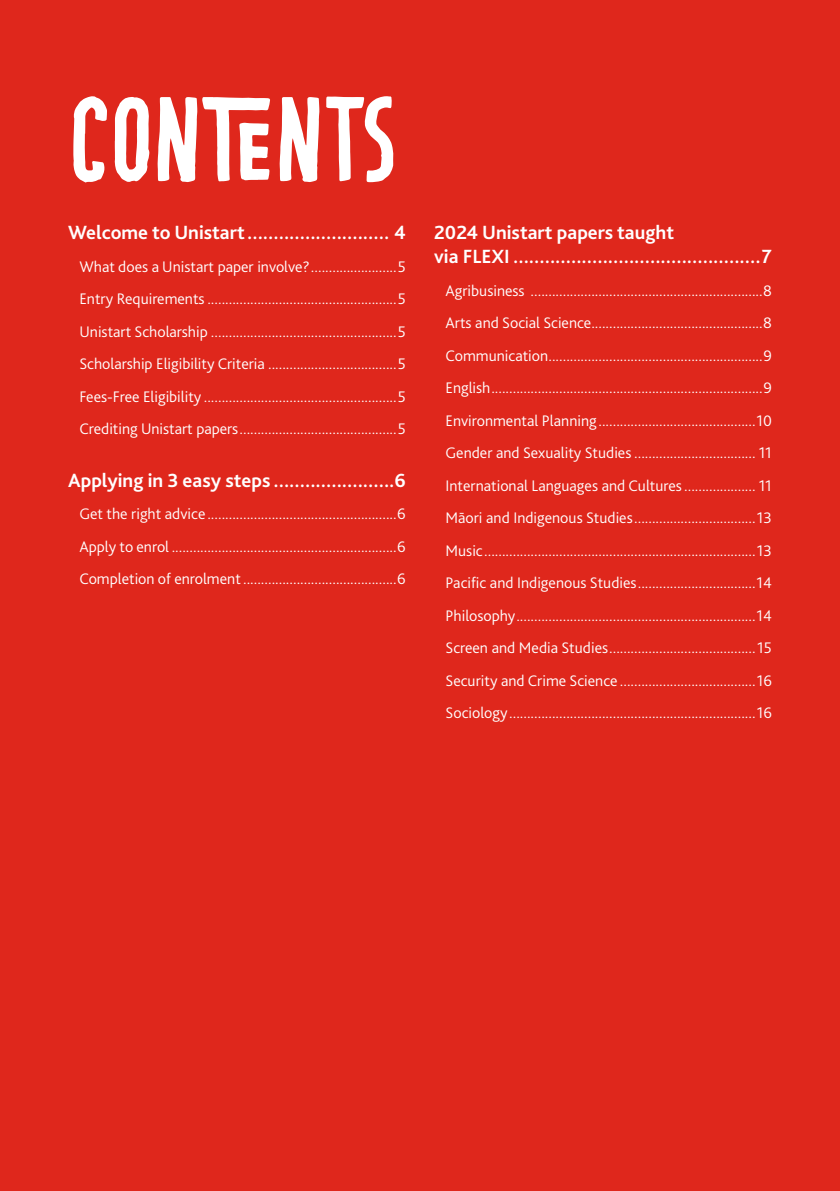
<style>
.page{position:relative;width:840px;height:1191px;background:#fff}
.page>*{position:absolute;margin:0;border:0;box-sizing:border-box;transform-origin:0 0}
.t1{font:120px "Bozzolini";color:#fff}
.t2{font:700 20px/24px "Bliss Pro";color:#fff}
.t3{font:300 16px/32.6px "Bliss Pro";color:#fff;text-align:justify}
</style>
<div class="page">
<div style="left:0;top:0;width:839px;height:1191px;background:#df271c"></div>
<h1 class="t1" style="left:68px;top:68px;width:330px">CONTENTS</h1>
<p class="t2" style="left:68px;top:220px;width:339px">Welcome to Unistart........................... 4</p>
<p class="t3" style="left:79px;top:250px;width:327px">What does a Unistart paper involve?........................5<br>Entry Requirements .....................................................5<br>Unistart Scholarship ....................................................5<br>Scholarship Eligibility Criteria ....................................5<br>Fees-Free Eligibility ......................................................5<br>Crediting Unistart papers............................................5</p>
<p class="t2" style="left:68px;top:468px;width:339px">Applying in 3 easy steps .......................6</p>
<p class="t3" style="left:79px;top:497px;width:327px">Get the right advice .....................................................6<br>Apply to enrol ...............................................................6<br>Completion of enrolment...........................................6</p>
<p class="t2" style="left:434px;top:220px;width:339px">2024 Unistart papers taught<br>via FLEXI ...............................................7</p>
<p class="t3" style="left:445px;top:274px;width:327px">Agribusiness .................................................................8<br>Arts and Social Science................................................8<br>Communication............................................................9<br>English............................................................................9<br>Environmental Planning............................................10<br>Gender and Sexuality Studies .................................. 11<br>International Languages and Cultures.................... 11<br>Māori and Indigenous Studies..................................13<br>Music............................................................................13<br>Pacific and Indigenous Studies.................................14<br>Philosophy...................................................................14<br>Screen and Media Studies.........................................15<br>Security and Crime Science ......................................16<br>Sociology.....................................................................16</p>
</div>
